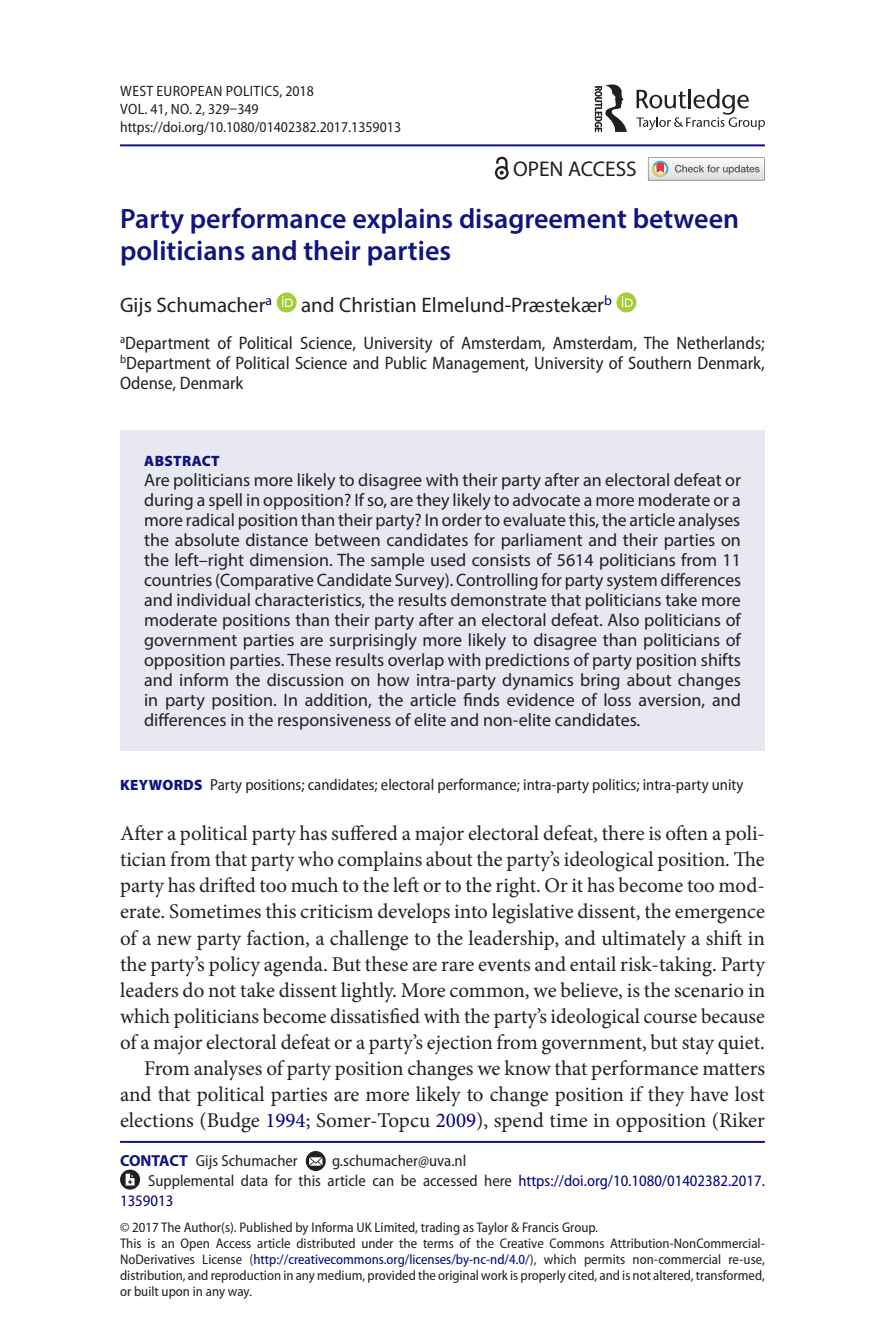
<style>
.page{position:relative;width:885px;height:1328px;background:#fff}
.page>*{position:absolute;margin:0;border:0;box-sizing:border-box;transform-origin:0 0}
.t1{font:600 28px/32px "Myriad Pro";color:#10147e}
.t2{font:21.4px "Myriad Pro";color:#231f20}
.t3{font:21px/26px "Minion Pro";color:#231f20;text-align:right}
.t4{font:21px "Myriad Pro";color:#231f20}
.t5{font:18px/20px "Myriad Pro";color:#231f20;text-align:justify}
.t6{font:semi-condensed 18px/20px "Myriad Pro";color:#231f20;text-align:justify}
.t7{font:semi-condensed 16px "Myriad Pro";color:#231f20}
.t8{font:semi-condensed 16px "Myriad Pro";color:#000080}
.t9{font:semi-condensed 15px/18px "Myriad Pro";color:#231f20}
.t10{font:900 15px "Myriad Pro";letter-spacing:.02em;color:#10147e}
.t11{font:semi-condensed 14px/16px "Myriad Pro";color:#231f20}
.s1{font-weight:900;font-stretch:normal;font-size:15px;color:#10147e}
.s2{color:#000080}
.s3{font-weight:700;font-stretch:normal;color:#10147e}
</style>
<div class="page">
<hr style="left:120px;top:144px;width:644px;height:2px;background:#10147e">
<div style="left:120px;top:430px;width:644px;height:320px;background:#e7e8f2"></div>
<div style="left:276px;top:292px;width:20px;height:20px;background:#a5cd39;border-radius:50%"></div>
<svg style="left:282px;top:296px;width:11px;height:11px"></svg>
<div style="left:616px;top:292px;width:20px;height:20px;background:#a5cd39;border-radius:50%"></div>
<svg style="left:621px;top:296px;width:11px;height:11px"></svg>
<hr style="left:120px;top:1140px;width:644px;height:2px;background:#10147e">
<svg style="left:306px;top:1150px;width:20px;height:20px"></svg>
<svg style="left:309px;top:1157px;width:13px;height:8px"></svg>
<svg style="left:120px;top:1169px;width:20px;height:20px"></svg>
<svg style="left:126px;top:1173px;width:8px;height:12px"></svg>
<svg style="left:636px;top:89px;width:128px;height:41px"></svg>
<svg style="left:594px;top:84px;width:32px;height:48px"></svg>
<svg style="left:648px;top:157px;width:116px;height:23px"></svg>
<svg style="left:495px;top:157px;width:13px;height:23px"></svg>
<p class="t9" style="left:120px;top:82px;width:282px">West European Politics, 2018<br>VOL. 41, NO. 2, 329–349 https://doi.org/10.1080/01402382.2017.1359013</p>
<p class="t2" style="left:513px;top:156px;width:125px">OPEN ACCESS</p>
<h1 class="t1" style="left:120px;top:202px;width:620px">Party performance explains disagreement between politicians and their parties</h1>
<p class="t4" style="left:120px;top:292px;width:154px">Gijs Schumacher<sup>a</sup></p>
<p class="t4" style="left:301px;top:292px;width:312px">and Christian Elmelund-Præstekær<sup>b</sup></p>
<p class="t6" style="left:120px;top:334px;width:646px"><sup>a</sup>Department of Political Science, University of Amsterdam, Amsterdam, The Netherlands; <sup>b</sup>Department of Political Science and Public Management, University of Southern Denmark, Odense, Denmark</p>
<p class="t10" style="left:144px;top:452px;width:77px">ABSTRACT</p>
<p class="t5" style="left:144px;top:470px;width:598px">Are politicians more likely to disagree with their party after an electoral defeat or during a spell in opposition? If so, are they likely to advocate a more moderate or a more radical position than their party? In order to evaluate this, the article analyses the absolute distance between candidates for parliament and their parties on the left–right dimension. The sample used consists of 5614 politicians from 11 countries (Comparative Candidate Survey). Controlling for party system differences and individual characteristics, the results demonstrate that politicians take more moderate positions than their party after an electoral defeat. Also politicians of government parties are surprisingly more likely to disagree than politicians of opposition parties. These results overlap with predictions of party position shifts and inform the discussion on how intra-party dynamics bring about changes in party position. In addition, the article finds evidence of loss aversion, and differences in the responsiveness of elite and non-elite candidates.</p>
<p class="t7" style="left:120px;top:776px;width:624px"><span class="s1">KEYWORDS</span> Party positions; candidates; electoral performance; intra-party politics; intra-party unity</p>
<p class="t3" style="left:120px;top:820px;width:646px">After a political party has suffered a major electoral defeat, there is often a poli&shy;tician from that party who complains about the party’s ideological position. The party has drifted too much to the left or to the right. Or it has become too mod&shy;erate. Sometimes this criticism develops into legislative dissent, the emergence of a new party faction, a challenge to the leadership, and ultimately a shift in the party’s policy agenda. But these are rare events and entail risk-taking. Party leaders do not take dissent lightly. More common, we believe, is the scenario in which politicians become dissatisfied with the party’s ideological course because of a major electoral defeat or a party’s ejection from government, but stay quiet.<br>From analyses of party position changes we know that performance matters and that political parties are more likely to change position if they have lost elections (Budge <span class="s2">1994</span>; Somer-Topcu <span class="s2">2009</span>), spend time in opposition (Riker</p>
<p class="t7" style="left:120px;top:1151px;width:179px"><span class="s3">CONTACT</span> Gijs Schumacher</p>
<p class="t7" style="left:332px;top:1151px;width:136px">g.schumacher@uva.nl</p>
<p class="t7" style="left:140px;top:1171px;width:626px">Supplemental data for this article can be accessed here <span class="s2">https://doi.org/10.1080/01402382.2017.</span></p>
<p class="t8" style="left:120px;top:1191px;width:55px">1359013</p>
<p class="t11" style="left:120px;top:1219px;width:646px">© 2017 The Author(s). Published by Informa UK Limited, trading as Taylor &amp; Francis Group.<br>This is an Open Access article distributed under the terms of the Creative Commons Attribution-NonCommercial-NoDerivatives License (<span class="s2">http://creativecommons.org/licenses/by-nc-nd/4.0/</span>), which permits non-commercial re-use, distribution, and reproduction in any medium, provided the original work is properly cited, and is not altered, transformed, or built upon in any way.</p>
</div>
